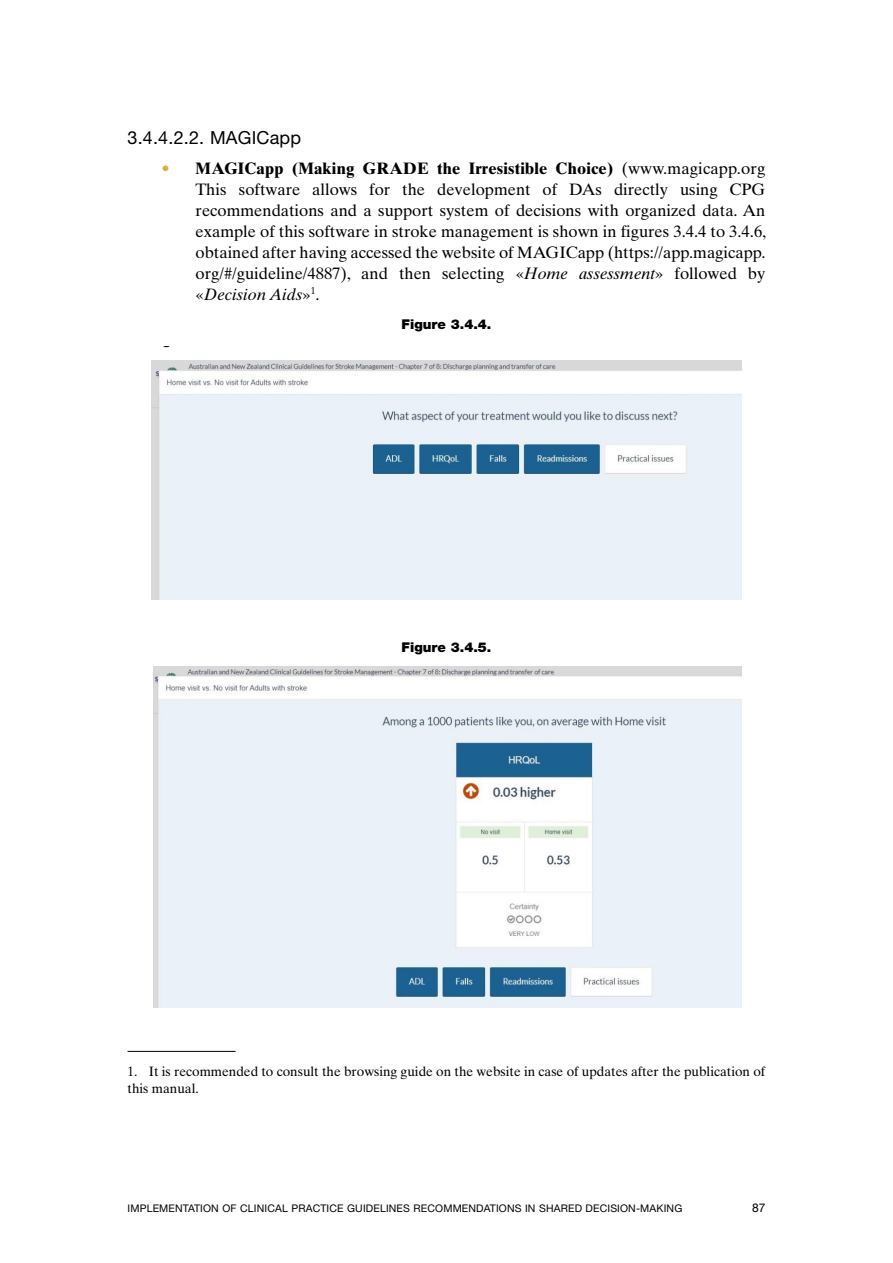
<style>
.page{position:relative;width:893px;height:1263px;background:#fff}
.page>*{position:absolute;margin:0;border:0;box-sizing:border-box;transform-origin:0 0}
.t1{font:18px "Helvetica Neue LT Std";letter-spacing:.01em;color:#000}
.t2{font:16.5px/21px "Times Ten";color:#000;text-align:justify}
.t3{font:13.5px/16.5px "Times Ten";color:#000}
.t4{font:900 13.5px "Helvetica Neue LT Std";color:#000}
.t5{font:12px "Helvetica Neue LT Std";color:#000}
.t6{font:10.5px "Helvetica Neue LT Std";letter-spacing:.015em;color:#000}
.s1{font-weight:700;color:#d7b13b}
.s2{font-weight:700}
.s3{font-style:italic}
</style>
<div class="page">
<img style="left:151px;top:361px;width:590px;height:238px">
<img style="left:153px;top:667px;width:588px;height:340px">
<hr style="left:128px;top:1051px;width:108px;height:1px;background:#000">
<p class="t1" style="left:128px;top:127px;width:175px">3.4.4.2.2. MAGICapp</p>
<p class="t2" style="left:196px;top:157px;width:572px;text-indent:-34px"><span class="s1">•</span> <span class="s2">MAGICapp (Making GRADE the Irresistible Choice)</span> (www.magicapp.org This software allows for the development of DAs directly using CPG recommendations and a support system of decisions with organized data. An example of this software in stroke management is shown in figures 3.4.4 to 3.4.6, obtained after having accessed the website of MAGICapp (https://app.magicapp. org/#/guideline/4887), and then selecting «<span class="s3">Home assessment</span>» followed by «<span class="s3">Decision Aids</span>»<sup>1</sup>.<sup>c</sup></p>
<p class="t4" style="left:402px;top:316px;width:91px">Figure 3.4.4.</p>
<p class="t4" style="left:402px;top:639px;width:91px">Figure 3.4.5.</p>
<p class="t3" style="left:128px;top:1063px;width:639px">1. It is recommended to consult the browsing guide on the website in case of updates after the publication of this manual.</p>
<p class="t6" style="left:128px;top:1202px;width:556px">IMPLEMENTATION OF CLINICAL PRACTICE GUIDELINES RECOMMENDATIONS IN SHARED DECISION-MAKING</p>
<p class="t5" style="left:752px;top:1200px;width:15px">87</p>
</div>
